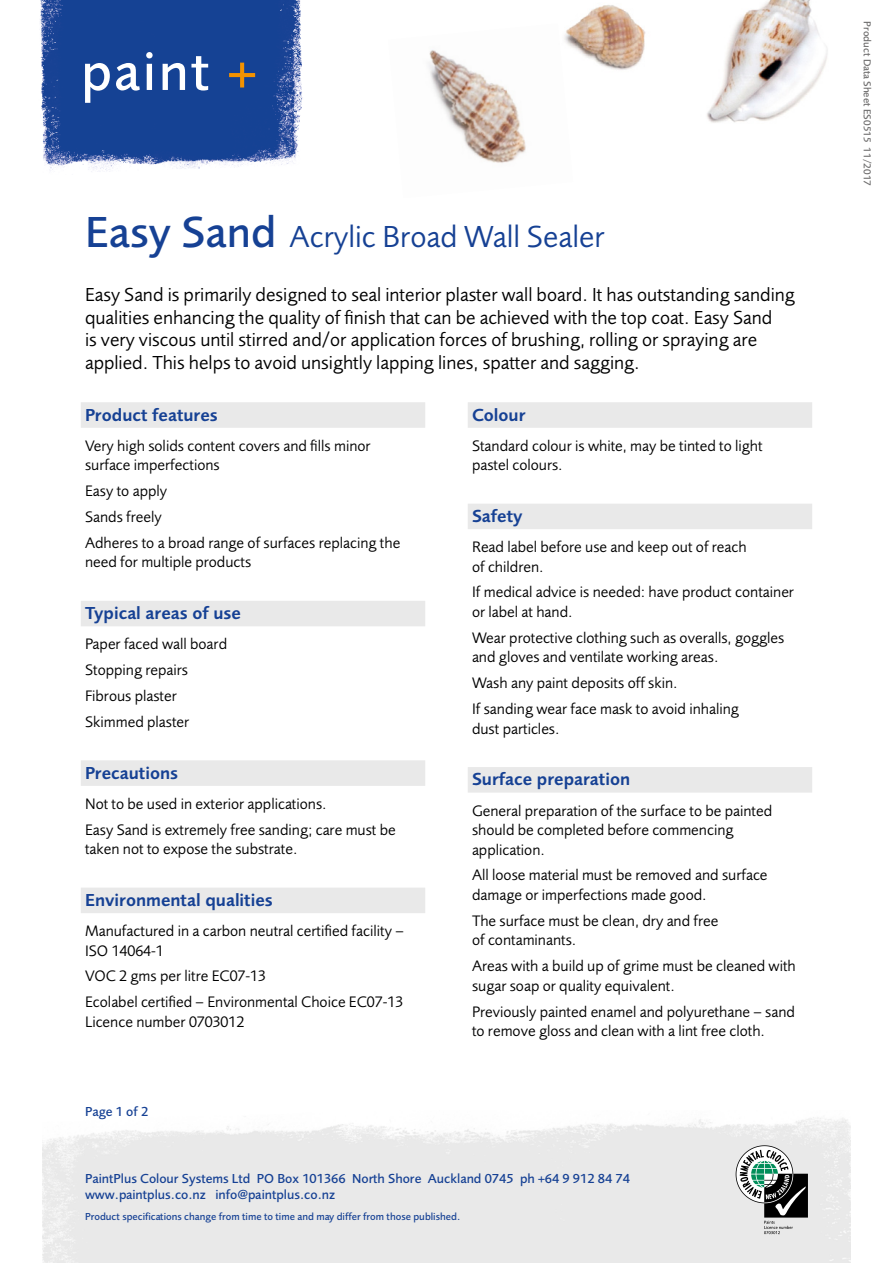
<style>
.page{position:relative;width:893px;height:1263px;background:#fff}
.page>*{position:absolute;margin:0;border:0;box-sizing:border-box;transform-origin:0 0}
.t1{font:31.5px "Foundry Sans";color:#164194}
.t2{font:19.5px/22.5px "Foundry Sans";color:#000}
.t3{font:600 18px "Foundry Sans";color:#164194}
.t4{font:15.75px/19.5px "Foundry Sans";color:#000}
.t5{font:500 13.5px/16.5px "Foundry Sans";color:#164194}
.t6{font:500 10.5px "Foundry Sans";color:#164194}
.t7{font:500 10.5px "Foundry Sans";color:#706f6f}
.s1{font-weight:500;font-size:45px}
</style>
<div class="page">
<img style="left:40px;top:0;width:263px;height:172px">
<svg style="left:85px;top:63px;width:25px;height:40px"></svg>
<svg style="left:116px;top:63px;width:24px;height:28px"></svg>
<svg style="left:146px;top:52px;width:7px;height:38px"></svg>
<svg style="left:163px;top:63px;width:22px;height:27px"></svg>
<svg style="left:191px;top:56px;width:17px;height:35px"></svg>
<svg style="left:229px;top:63px;width:26px;height:25px"></svg>
<img style="left:429px;top:50px;width:97px;height:113px">
<img style="left:707px;top:0;width:121px;height:123px">
<img style="left:564px;top:5px;width:82px;height:65px">
<svg style="left:736px;top:1145px;width:72px;height:89px"></svg>
<div style="left:81px;top:402px;width:344px;height:26px;background:#e9e9e9"></div>
<div style="left:81px;top:601px;width:344px;height:25px;background:#e9e9e9"></div>
<div style="left:81px;top:760px;width:344px;height:26px;background:#e9e9e9"></div>
<div style="left:81px;top:888px;width:344px;height:25px;background:#e9e9e9"></div>
<div style="left:468px;top:402px;width:344px;height:26px;background:#e9e9e9"></div>
<div style="left:468px;top:504px;width:344px;height:25px;background:#e9e9e9"></div>
<div style="left:468px;top:767px;width:344px;height:26px;background:#e9e9e9"></div>
<h1 class="t1" style="left:85px;top:218px;width:521px"><span class="s1">Easy Sand</span> Acrylic Broad Wall Sealer</h1>
<p class="t2" style="left:85px;top:283px;width:711px">Easy Sand is primarily designed to seal interior plaster wall board. It has outstanding sanding qualities enhancing the quality of finish that can be achieved with the top coat. Easy Sand<br>is very viscous until stirred and/or application forces of brushing, rolling or spraying are applied. This helps to avoid unsightly lapping lines, spatter and sagging.</p>
<p class="t3" style="left:85px;top:404px;width:134px">Product features</p>
<p class="t4" style="left:85px;top:436px;width:287px">Very high solids content covers and fills minor surface imperfections</p>
<p class="t4" style="left:85px;top:478px;width:317px;line-height:26px">Easy to apply<br>Sands freely<br>Adheres to a broad range of surfaces replacing the</p>
<p class="t4" style="left:85px;top:552px;width:168px">need for multiple products</p>
<p class="t3" style="left:85px;top:603px;width:157px">Typical areas of use</p>
<p class="t4" style="left:85px;top:631px;width:144px;line-height:26px">Paper faced wall board<br>Stopping repairs<br>Fibrous plaster<br>Skimmed plaster</p>
<p class="t3" style="left:85px;top:762px;width:95px">Precautions</p>
<p class="t4" style="left:85px;top:790px;width:312px;line-height:26px">Not to be used in exterior applications.<br>Easy Sand is extremely free sanding; care must be</p>
<p class="t4" style="left:85px;top:839px;width:214px">taken not to expose the substrate.</p>
<p class="t3" style="left:85px;top:889px;width:189px">Environmental qualities</p>
<p class="t4" style="left:85px;top:921px;width:320px">Manufactured in a carbon neutral certified facility –<br>ISO 14064-1</p>
<p class="t4" style="left:85px;top:963px;width:320px;line-height:26px">VOC 2 gms per litre EC07-13<br>Ecolabel certified – Environmental Choice EC07-13</p>
<p class="t4" style="left:85px;top:1012px;width:161px">Licence number 0703012</p>
<p class="t3" style="left:472px;top:404px;width:55px">Colour</p>
<p class="t4" style="left:472px;top:436px;width:292px">Standard colour is white, may be tinted to light pastel colours.</p>
<p class="t3" style="left:472px;top:505px;width:52px">Safety</p>
<p class="t4" style="left:472px;top:537px;width:276px">Read label before use and keep out of reach of children.</p>
<p class="t4" style="left:472px;top:582px;width:324px">If medical advice is needed: have product container or label at hand.</p>
<p class="t4" style="left:472px;top:628px;width:314px">Wear protective clothing such as overalls, goggles and gloves and ventilate working areas.</p>
<p class="t4" style="left:472px;top:670px;width:268px;line-height:26px">Wash any paint deposits off skin.<br>If sanding wear face mask to avoid inhaling</p>
<p class="t4" style="left:472px;top:718px;width:89px">dust particles.</p>
<p class="t3" style="left:472px;top:769px;width:160px">Surface preparation</p>
<p class="t4" style="left:472px;top:800px;width:302px">General preparation of the surface to be painted should be completed before commencing application.</p>
<p class="t4" style="left:472px;top:865px;width:297px">All loose material must be removed and surface damage or imperfections made good.</p>
<p class="t4" style="left:472px;top:911px;width:248px">The surface must be clean, dry and free of contaminants.</p>
<p class="t4" style="left:472px;top:956px;width:325px">Areas with a build up of grime must be cleaned with sugar soap or quality equivalent.</p>
<p class="t4" style="left:472px;top:1001px;width:324px">Previously painted enamel and polyurethane – sand to remove gloss and clean with a lint free cloth.</p>
<p class="t5" style="left:85px;top:1103px;width:65px">Page 1 of 2</p>
<p class="t5" style="left:85px;top:1170px;width:547px">PaintPlus Colour Systems Ltd PO Box 101366 North Shore Auckland 0745 ph +64 9 912 84 74 www.paintplus.co.nz info@paintplus.co.nz</p>
<p class="t6" style="left:85px;top:1211px;width:377px">Product specifications change from time to time and may differ from those published.</p>
<p class="t7" style="left:873px;top:21px;width:166px;rotate:90deg">Product Data Sheet ES0515 11/2017</p>
</div>
